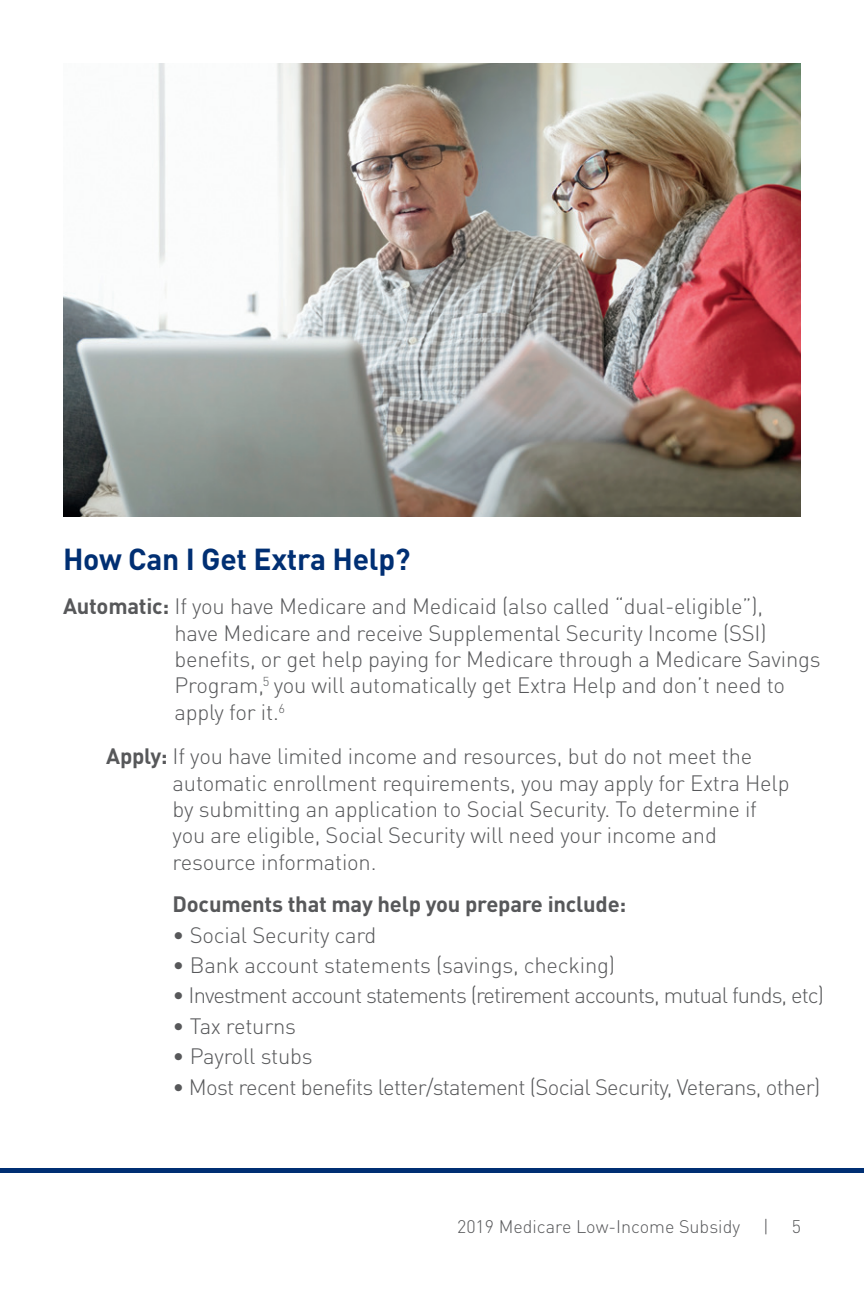
<style>
.page{position:relative;width:864px;height:1296px;background:#fff}
.page>*{position:absolute;margin:0;border:0;box-sizing:border-box;transform-origin:0 0}
.t1{font:700 30px "DINOT";letter-spacing:-.01em;color:#002f73}
.t2{font:300 22px/26.4px "DINOT";letter-spacing:-.01em;color:#57585a}
.t3{font:300 22px "DINOT";letter-spacing:-.03em;color:#57585a}
.t4{font:300 22px "DINOT";letter-spacing:-.04em;color:#57585a}
.t5{font:700 22px "DINOT";letter-spacing:-.01em;color:#57585a}
.t6{font:300 18px "DINOT";color:#57585a}
.s1{font-weight:700}
</style>
<div class="page">
<img style="left:63px;top:63px;width:738px;height:454px">
<div style="left:0;top:1168px;width:864px;height:5px;background:#002f73"></div>
<h1 class="t1" style="left:63px;top:539px;width:349px">How Can I Get Extra Help?</h1>
<p class="t2" style="left:175px;top:593px;width:648px;text-indent:-112px"><span class="s1">Automatic:</span> If you have Medicare and Medicaid (also called “dual-eligible”),<br>have Medicare and receive Supplemental Security Income (SSI) benefits, or get help paying for Medicare through a Medicare Savings Program,<sup>5</sup> you will automatically get Extra Help and don’t need to apply for it.<sup>6</sup></p>
<p class="t2" style="left:173px;top:743px;width:618px;text-indent:-66px"><span class="s1">Apply:</span> If you have limited income and resources, but do not meet the automatic enrollment requirements, you may apply for Extra Help by submitting an application to Social Security. To determine if you are eligible, Social Security will need your income and resource information.</p>
<p class="t5" style="left:173px;top:890px;width:455px">Documents that may help you prepare include:</p>
<p class="t2" style="left:173px;top:921px;width:205px">• Social Security card</p>
<p class="t2" style="left:173px;top:952px;width:444px">• Bank account statements (savings, checking)</p>
<p class="t4" style="left:173px;top:982px;width:653px">• Investment account statements (retirement accounts, mutual funds, etc)</p>
<p class="t2" style="left:173px;top:1013px;width:125px">• Tax returns</p>
<p class="t2" style="left:173px;top:1043px;width:142px">• Payroll stubs</p>
<p class="t3" style="left:173px;top:1073px;width:649px">• Most recent benefits letter/statement (Social Security, Veterans, other)</p>
<p class="t6" style="left:457px;top:1215px;width:285px">2019 Medicare Low-Income Subsidy</p>
<p class="t6" style="left:763px;top:1215px;width:7px">|</p>
<p class="t6" style="left:792px;top:1215px;width:11px">5</p>
</div>
